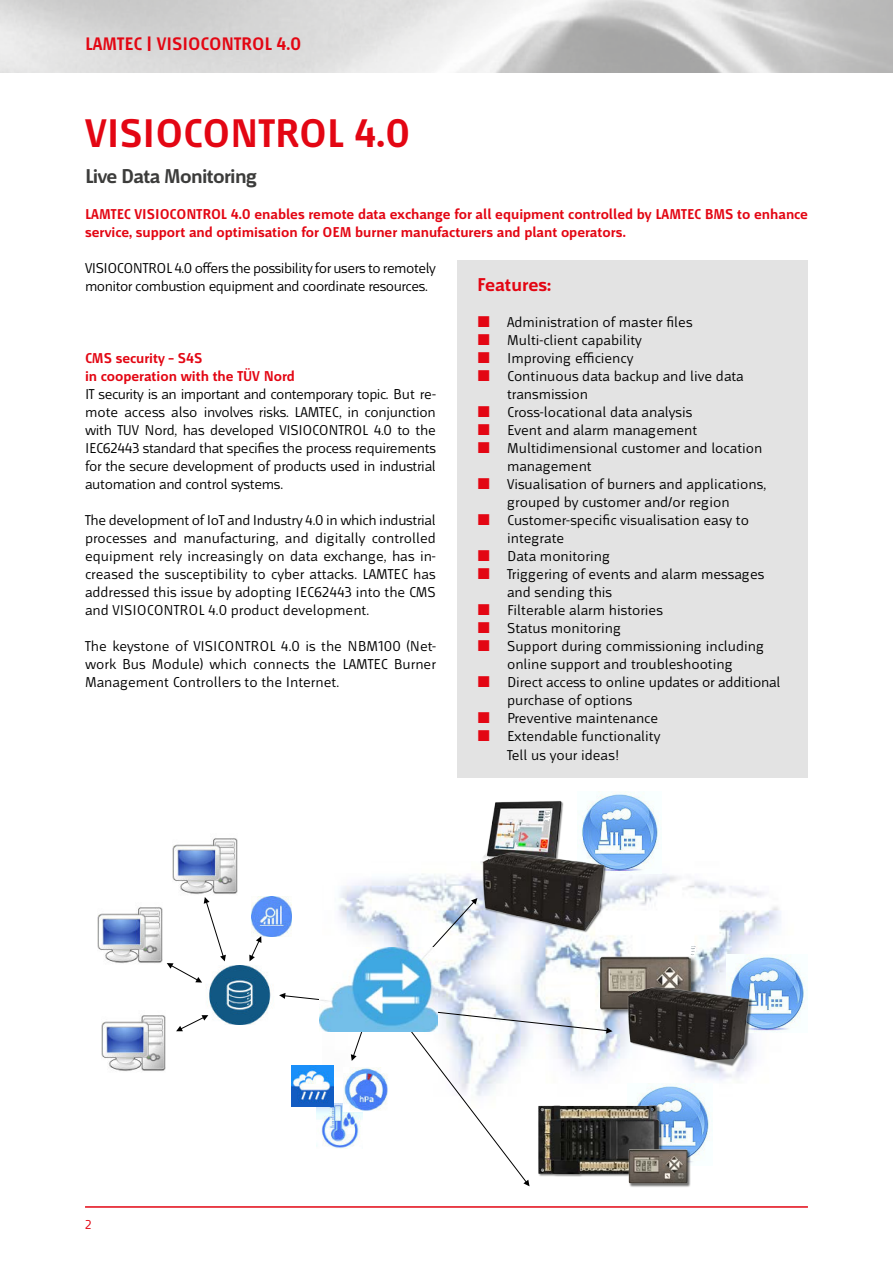
<style>
.page{position:relative;width:893px;height:1263px;background:#fff}
.page>*{position:absolute;margin:0;border:0;box-sizing:border-box;transform-origin:0 0}
.t1{font:700 42px "Mr Jones";color:#e30613}
.t2{font:700 21px "Mr Jones";letter-spacing:-.03em;color:#3c3c3b}
.t3{font:700 19.5px "Mr Jones";color:#e30613}
.t4{font:700 19.05px "Mr Jones";color:#e30613}
.t5{font:15px/18px "Mr Jones";color:#000;text-align:justify}
.t6{font:700 15px/18px "Mr Jones";color:#e30613}
.t7{font:15px/18px "Mr Jones";letter-spacing:-.03em;color:#000}
.t8{font:13.5px "Mr Jones";color:#e30613}
</style>
<div class="page">
<hr style="left:85px;top:1206px;width:723px;height:2px;background:#e30613">
<img style="left:200px;top:966px;width:71px;height:59px">
<img style="left:173px;top:838px;width:64px;height:56px">
<img style="left:339px;top:874px;width:442px;height:206px">
<img style="left:727px;top:954px;width:81px;height:78px">
<img style="left:580px;top:792px;width:82px;height:81px">
<img style="left:637px;top:1085px;width:75px;height:78px">
<img style="left:98px;top:907px;width:64px;height:56px">
<img style="left:101px;top:1015px;width:65px;height:57px">
<svg style="left:167px;top:897px;width:59px;height:85px"></svg>
<svg style="left:176px;top:1015px;width:32px;height:16px"></svg>
<img style="left:251px;top:896px;width:37px;height:40px">
<svg style="left:249px;top:936px;width:12px;height:25px"></svg>
<svg style="left:279px;top:898px;width:333px;height:288px"></svg>
<img style="left:320px;top:948px;width:117px;height:83px">
<img style="left:344px;top:1067px;width:45px;height:45px">
<svg style="left:600px;top:956px;width:98px;height:60px"></svg>
<img style="left:600px;top:956px;width:91px;height:54px">
<img style="left:487px;top:800px;width:76px;height:53px">
<svg style="left:544px;top:811px;width:6px;height:10px"></svg>
<svg style="left:480px;top:853px;width:130px;height:80px"></svg>
<img style="left:480px;top:853px;width:129px;height:78px">
<svg style="left:691px;top:945px;width:5px;height:10px"></svg>
<svg style="left:626px;top:987px;width:130px;height:80px"></svg>
<img style="left:626px;top:987px;width:128px;height:78px">
<img style="left:532px;top:1099px;width:134px;height:82px">
<svg style="left:629px;top:1150px;width:62px;height:37px"></svg>
<img style="left:629px;top:1149px;width:59px;height:34px">
<div style="left:457px;top:260px;width:351px;height:517px;background:#e3e3e3"></div>
<p class="t4" style="left:85px;top:34px;width:218px">LAMTEC | VISIOCONTROL 4.0</p>
<h1 class="t1" style="left:85px;top:111px;width:327px">VISIOCONTROL 4.0</h1>
<h2 class="t2" style="left:85px;top:165px;width:173px">Live Data Monitoring</h2>
<p class="t6" style="left:85px;top:206px;width:724px">LAMTEC VISIOCONTROL 4.0 enables remote data exchange for all equipment controlled by LAMTEC BMS to enhance service, support and optimisation for OEM burner manufacturers and plant operators.</p>
<p class="t7" style="left:85px;top:260px;width:352px">VISIOCONTROL 4.0 offers the possibility for users to remotely monitor combustion equipment and coordinate resources.</p>
<h3 class="t3" style="left:477px;top:274px;width:75px">Features:</h3>
<p class="t5" style="left:507px;top:314px;width:275px;text-align:left">Administration of master files<br>Multi-client capability<br>Improving efficiency<br>Continuous data backup and live data transmission<br>Cross-locational data analysis<br>Event and alarm management<br>Multidimensional customer and location management<br>Visualisation of burners and applications, grouped by customer and/or region<br>Customer-specific visualisation easy to integrate<br>Data monitoring<br>Triggering of events and alarm messages and sending this<br>Filterable alarm histories<br>Status monitoring<br>Support during commissioning including online support and troubleshooting<br>Direct access to online updates or additional purchase of options<br>Preventive maintenance<br>Extendable functionality<br>Tell us your ideas!</p>
<p class="t6" style="left:85px;top:350px;width:211px">CMS security – S4S<br>in cooperation with the TÜV Nord</p>
<p class="t5" style="left:85px;top:386px;width:352px">IT security is an important and contemporary topic. But re&shy;mote access also involves risks. LAMTEC, in conjunction with TUV Nord, has developed VISIOCONTROL 4.0 to the IEC62443 standard that specifies the process requirements for the secure development of products used in industrial automation and control systems.</p>
<p class="t5" style="left:85px;top:512px;width:352px">The development of IoT and Industry 4.0 in which industrial processes and manufacturing, and digitally controlled equipment rely increasingly on data exchange, has in&shy;creased the susceptibility to cyber attacks. LAMTEC has addressed this issue by adopting IEC62443 into the CMS and VISIOCONTROL 4.0 product development.</p>
<p class="t5" style="left:85px;top:638px;width:352px">The keystone of VISICONTROL 4.0 is the NBM100 (Net&shy;work Bus Module) which connects the LAMTEC Burner Management Controllers to the Internet.</p>
<p class="t8" style="left:85px;top:1217px;width:8px">2</p>
</div>
